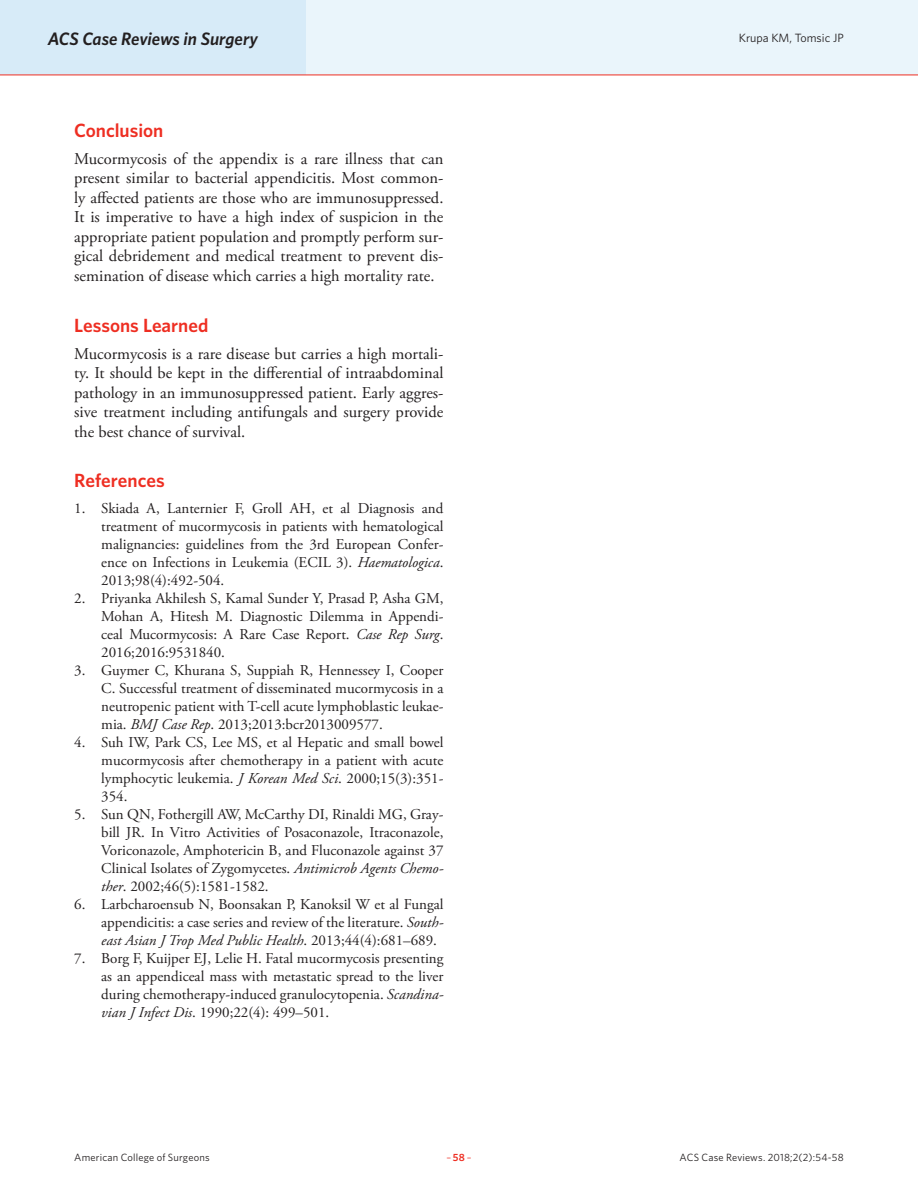
<style>
.page{position:relative;width:918px;height:1188px;background:#fff}
.page>*{position:absolute;margin:0;border:0;box-sizing:border-box;transform-origin:0 0}
.Article_Subhead{font:600 19.2px "Whitney";color:#ee2e22}
.t1{font:italic 600 18px "Whitney";letter-spacing:-.005em;color:#231f20}
.Article_Body_no_inde{font:16.5px/19.5px "Adobe Garamond Pro";color:#231f20;text-align:justify}
.t2{font:15px/18px "Adobe Garamond Pro";color:#231f20;text-align:justify}
.t3{font:12px "Whitney";color:#231f20}
.t4{font:10.5px "Whitney";letter-spacing:.02em;color:#231f20}
.t5{font:10.5px "Whitney";color:#ee2e22}
.s1{font-style:italic}
.s2{font-weight:600}
</style>
<div class="page">
<div style="left:0;top:0;width:918px;height:75px;background:#eaf5fb"></div>
<div style="left:0;top:0;width:306px;height:75px;background:#d7ebf8"></div>
<hr style="left:0;top:75px;width:918px;height:1px;background:#ee2e22">
<p class="t1" style="left:48px;top:26px;width:212px">ACS Case Reviews in Surgery</p>
<p class="t3" style="left:739px;top:30px;width:106px">Krupa KM, Tomsic JP</p>
<p class="Article_Subhead" style="left:74px;top:117px;width:91px">Conclusion</p>
<p class="Article_Body_no_inde" style="left:74px;top:149px;width:371px">Mucormycosis of the appendix is a rare illness that can present similar to bacterial appendicitis. Most common&shy;ly affected patients are those who are immunosuppressed.<br>It is imperative to have a high index of suspicion in the appropriate patient population and promptly perform sur&shy;gical debridement and medical treatment to prevent dis&shy;semination of disease which carries a high mortality rate.</p>
<p class="Article_Subhead" style="left:74px;top:312px;width:136px">Lessons Learned</p>
<p class="Article_Body_no_inde" style="left:74px;top:344px;width:371px">Mucormycosis is a rare disease but carries a high mortali&shy;ty. It should be kept in the differential of intraabdominal pathology in an immunosuppressed patient. Early aggres&shy;sive treatment including antifungals and surgery provide the best chance of survival.</p>
<p class="Article_Subhead" style="left:74px;top:468px;width:92px">References</p>
<p class="t2" style="left:101px;top:500px;width:344px;text-indent:-27px">1. Skiada A, Lanternier F, Groll AH, et al Diagnosis and treatment of mucormycosis in patients with hematological malignancies: guidelines from the 3rd European Confer&shy;ence on Infections in Leukemia (ECIL 3). <span class="s1">Haematologica</span>.<br>2013;98(4):492-504.</p>
<p class="t2" style="left:101px;top:590px;width:344px;text-indent:-27px">2. Priyanka Akhilesh S, Kamal Sunder Y, Prasad P, Asha GM, Mohan A, Hitesh M. Diagnostic Dilemma in Appendi&shy;ceal Mucormycosis: A Rare Case Report. <span class="s1">Case Rep Surg</span>.<br>2016;2016:9531840.</p>
<p class="t2" style="left:101px;top:662px;width:344px;text-indent:-27px">3. Guymer C, Khurana S, Suppiah R, Hennessey I, Cooper C. Successful treatment of disseminated mucormycosis in a neutropenic patient with T-cell acute lymphoblastic leukae&shy;mia. <span class="s1">BMJ Case Rep</span>. 2013;2013:bcr2013009577.</p>
<p class="t2" style="left:101px;top:734px;width:344px;text-indent:-27px">4. Suh IW, Park CS, Lee MS, et al Hepatic and small bowel mucormycosis after chemotherapy in a patient with acute lymphocytic leukemia. <span class="s1">J Korean Med Sci</span>. 2000;15(3):351- 354.</p>
<p class="t2" style="left:101px;top:806px;width:344px;text-indent:-27px">5. Sun QN, Fothergill AW, McCarthy DI, Rinaldi MG, Gray&shy;bill JR. In Vitro Activities of Posaconazole, Itraconazole, Voriconazole, Amphotericin B, and Fluconazole against 37<br>Clinical Isolates of Zygomycetes. <span class="s1">Antimicrob Agents Chemo&shy;ther</span>. 2002;46(5):1581-1582.</p>
<p class="t2" style="left:101px;top:896px;width:344px;text-indent:-27px">6. Larbcharoensub N, Boonsakan P, Kanoksil W et al Fungal appendicitis: a case series and review of the literature. <span class="s1">South&shy;east Asian J Trop Med Public Health</span>. 2013;44(4):681–689.</p>
<p class="t2" style="left:101px;top:950px;width:344px;text-indent:-27px">7. Borg F, Kuijper EJ, Lelie H. Fatal mucormycosis presenting as an appendiceal mass with metastatic spread to the liver during chemotherapy-induced granulocytopenia. <span class="s1">Scandina&shy;vian J Infect Dis</span>. 1990;22(4): 499–501.</p>
<p class="t4" style="left:74px;top:1150px;width:137px">American College of Surgeons</p>
<p class="t5" style="left:446px;top:1150px;width:27px">–<span class="s2">58</span>–</p>
<p class="t4" style="left:680px;top:1150px;width:166px">ACS Case Reviews. 2018;2(2):54-58</p>
</div>
